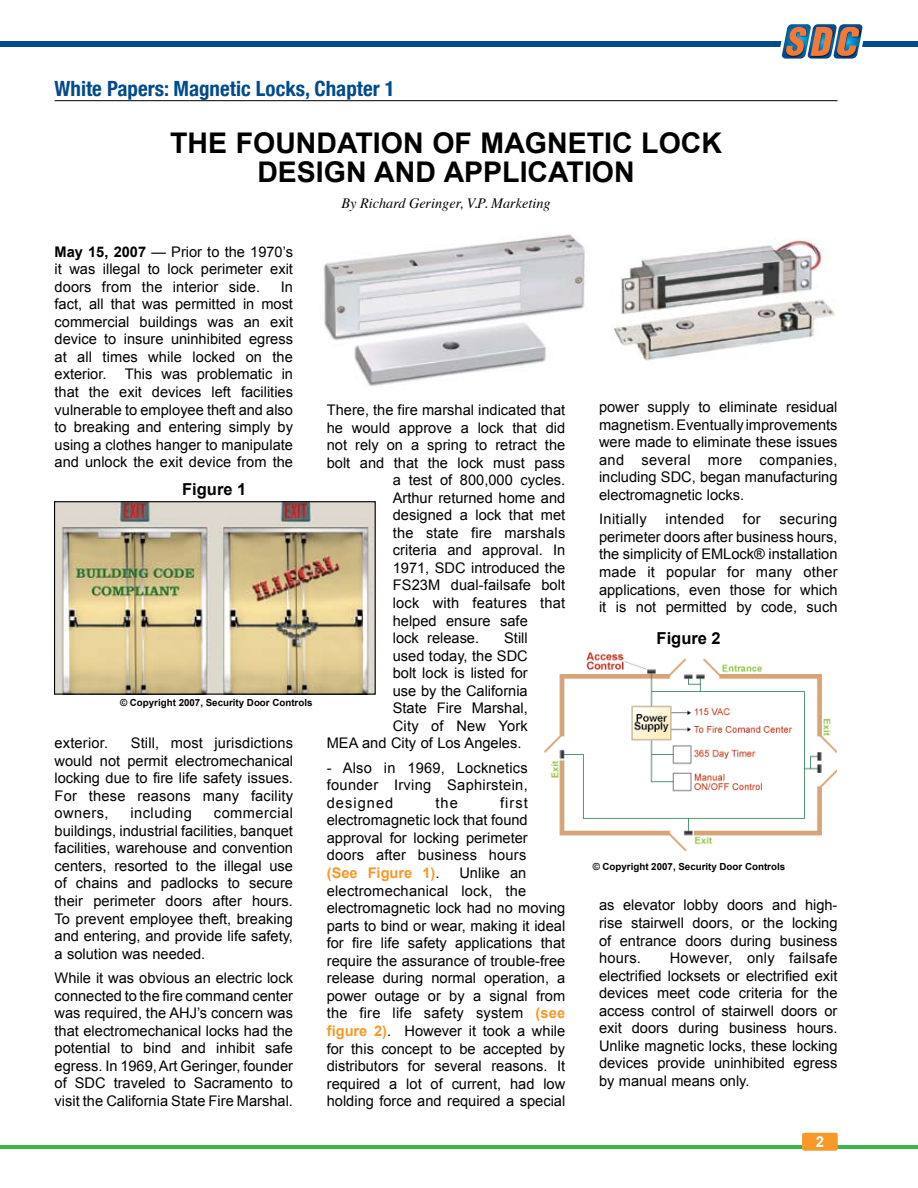
<style>
.page{position:relative;width:918px;height:1188px;background:#fff}
.page>*{position:absolute;margin:0;border:0;box-sizing:border-box;transform-origin:0 0}
.t1{font:700 28.5px/29.2px "Arial";color:#000;text-align:center}
.t2{font:700 condensed 21px "Helvetica Neue";color:#004b8d}
.t3{font:700 16.5px "Arial";color:#000}
.t4{font:700 15px "Arial";color:#fff}
.t5{font:14.7px/17.5px "Arial";color:#000;text-align:justify}
.t6{font:14.7px "Arial";letter-spacing:.025em;color:#000}
.t7{font:14.7px "Arial";letter-spacing:.03em;color:#000}
.t8{font:italic 14.25px "Times";color:#000}
.t9{font:700 9.75px "Arial";color:#000}
.s1{font-weight:700}
.s2{font-weight:700;color:#f89828}
</style>
<div class="page">
<hr style="left:0;top:1145px;width:918px;height:3px;background:#3bb54a">
<div style="left:802px;top:1133px;width:36px;height:18px;background:#f89828;border-radius:2px"></div>
<div style="left:0;top:41px;width:918px;height:6px;background:#004b8d"></div>
<svg style="left:780px;top:24px;width:84px;height:35px;background:#8a8486"></svg>
<img style="left:323px;top:234px;width:263px;height:152px">
<img style="left:612px;top:239px;width:223px;height:122px">
<hr style="left:55px;top:100px;width:783px;height:1px;background:#000">
<img style="left:56px;top:503px;width:318px;height:190px">
<div style="left:54px;top:501px;width:322px;height:194px;border:1px solid #000"></div>
<img style="left:545px;top:652px;width:292px;height:199px">
<h2 class="t2" style="left:55px;top:76px;width:342px">White Papers: Magnetic Locks, Chapter 1</h2>
<h1 class="t1" style="left:170px;top:129px;width:554px">THE FOUNDATION OF MAGNETIC LOCK<br>DESIGN AND APPLICATION</h1>
<p class="t5" style="left:55px;top:243px;width:240px"><span class="s1">May 15, 2007</span> — Prior to the 1970’s it was illegal to lock perimeter exit doors from the interior side.</p>
<p class="t5" style="left:55px;top:278px;width:240px;text-indent:226px">In fact, all that was permitted in most commercial buildings was an exit device to insure uninhibited egress at all times while locked on the exterior. This was problematic in that the exit devices left facilities vulnerable to employee theft and also to breaking and entering simply by using a clothes hanger to manipulate and unlock the exit device from the</p>
<p class="t3" style="left:182px;top:480px;width:66px">Figure 1</p>
<p class="t9" style="left:120px;top:698px;width:194px">© Copyright 2007, Security Door Controls</p>
<p class="t5" style="left:55px;top:734px;width:240px;text-indent:76px">Still, most jurisdictions would not permit electromechanical locking due to fire life safety issues.<br>For these reasons many facility owners,</p>
<p class="t5" style="left:55px;top:734px;width:55px">exterior.</p>
<p class="t5" style="left:55px;top:804px;width:240px;text-indent:159px">commercial buildings, industrial facilities, banquet facilities, warehouse and convention centers, resorted to the illegal use of chains and padlocks to secure their perimeter doors after hours.<br>To prevent employee theft, breaking and entering, and provide life safety, a solution was needed.</p>
<p class="t5" style="left:55px;top:969px;width:240px">While it was obvious an electric lock connected to the fire command center was required, the AHJ’s concern was that electromechanical locks had the potential to bind and inhibit safe egress. In 1969, Art Geringer, founder of SDC traveled to Sacramento to visit the California State Fire Marshal.</p>
<p class="t7" style="left:131px;top:805px;width:63px">including</p>
<p class="t8" style="left:342px;top:198px;width:211px">By Richard Geringer, V.P. Marketing</p>
<p class="t5" style="left:327px;top:401px;width:240px">There, the fire marshal indicated that</p>
<p class="t5" style="left:327px;top:419px;width:240px">he would approve a lock that did</p>
<p class="t5" style="left:327px;top:436px;width:240px">not rely on a spring to retract the</p>
<p class="t5" style="left:327px;top:454px;width:240px">bolt and that the lock must pass</p>
<p class="t5" style="left:393px;top:471px;width:174px">a test of 800,000 cycles.</p>
<p class="t5" style="left:393px;top:489px;width:174px">Arthur returned home and</p>
<p class="t5" style="left:393px;top:506px;width:174px">designed a lock that met</p>
<p class="t5" style="left:393px;top:524px;width:174px">the state fire marshals</p>
<p class="t5" style="left:393px;top:542px;width:174px">criteria and approval. In</p>
<p class="t5" style="left:393px;top:559px;width:174px">1971, SDC introduced the</p>
<p class="t5" style="left:393px;top:577px;width:174px">FS23M dual-failsafe bolt</p>
<p class="t5" style="left:393px;top:594px;width:174px">lock with features that</p>
<p class="t5" style="left:393px;top:612px;width:137px">helped ensure safe</p>
<p class="t5" style="left:393px;top:629px;width:88px">lock release.</p>
<p class="t5" style="left:504px;top:629px;width:25px">Still</p>
<p class="t5" style="left:393px;top:647px;width:136px">used today, the SDC</p>
<p class="t5" style="left:393px;top:664px;width:136px">bolt lock is listed for</p>
<p class="t5" style="left:393px;top:682px;width:136px">use by the California</p>
<p class="t5" style="left:393px;top:699px;width:136px">State Fire Marshal,</p>
<p class="t5" style="left:393px;top:717px;width:136px">City of New York</p>
<p class="t5" style="left:327px;top:735px;width:196px">MEA and City of Los Angeles.</p>
<p class="t5" style="left:327px;top:759px;width:203px">- Also in 1969, Locknetics founder Irving Saphirstein, designed</p>
<p class="t5" style="left:327px;top:794px;width:203px;text-indent:173px">first electromagnetic lock that found approval for locking perimeter doors after business hours <span class="s2">(See Figure 1)</span>.</p>
<p class="t5" style="left:436px;top:794px;width:24px">the</p>
<p class="t5" style="left:327px;top:864px;width:240px;text-align:left;text-indent:133px">Unlike an electromechanical lock, the electromagnetic lock had no moving parts to bind or wear, making it ideal for fire life safety applications that require the assurance of trouble-free release during normal operation, a power outage or by a signal from the fire life safety system <span class="s2">(see figure 2)</span>. However it took a while for this concept to be accepted by distributors for several reasons. It required a lot of current, had low holding force and required a special</p>
<p class="t5" style="left:599px;top:398px;width:240px">power supply to eliminate residual magnetism. Eventually improvements were made to eliminate these issues and several more companies, including SDC, began manufacturing electromagnetic locks.</p>
<p class="t6" style="left:599px;top:511px;width:49px">Initially</p>
<p class="t6" style="left:665px;top:511px;width:60px">intended</p>
<p class="t5" style="left:743px;top:510px;width:19px">for</p>
<p class="t5" style="left:599px;top:510px;width:240px;text-indent:180px">securing perimeter doors after business hours, the simplicity of EMLock® installation made it popular for many other applications, even those for which it is not permitted by code, such</p>
<p class="t3" style="left:657px;top:629px;width:66px">Figure 2</p>
<p class="t9" style="left:593px;top:862px;width:194px">© Copyright 2007, Security Door Controls</p>
<p class="t5" style="left:599px;top:897px;width:240px">as elevator lobby doors and high&shy;rise stairwell doors, or the locking of entrance doors during business hours.</p>
<p class="t5" style="left:599px;top:949px;width:240px;text-indent:71px">However, only failsafe electrified locksets or electrified exit devices meet code criteria for the access control of stairwell doors or exit doors during business hours.<br>Unlike magnetic locks, these locking devices provide uninhibited egress by manual means only.</p>
<p class="t4" style="left:816px;top:1134px;width:10px">2</p>
</div>
